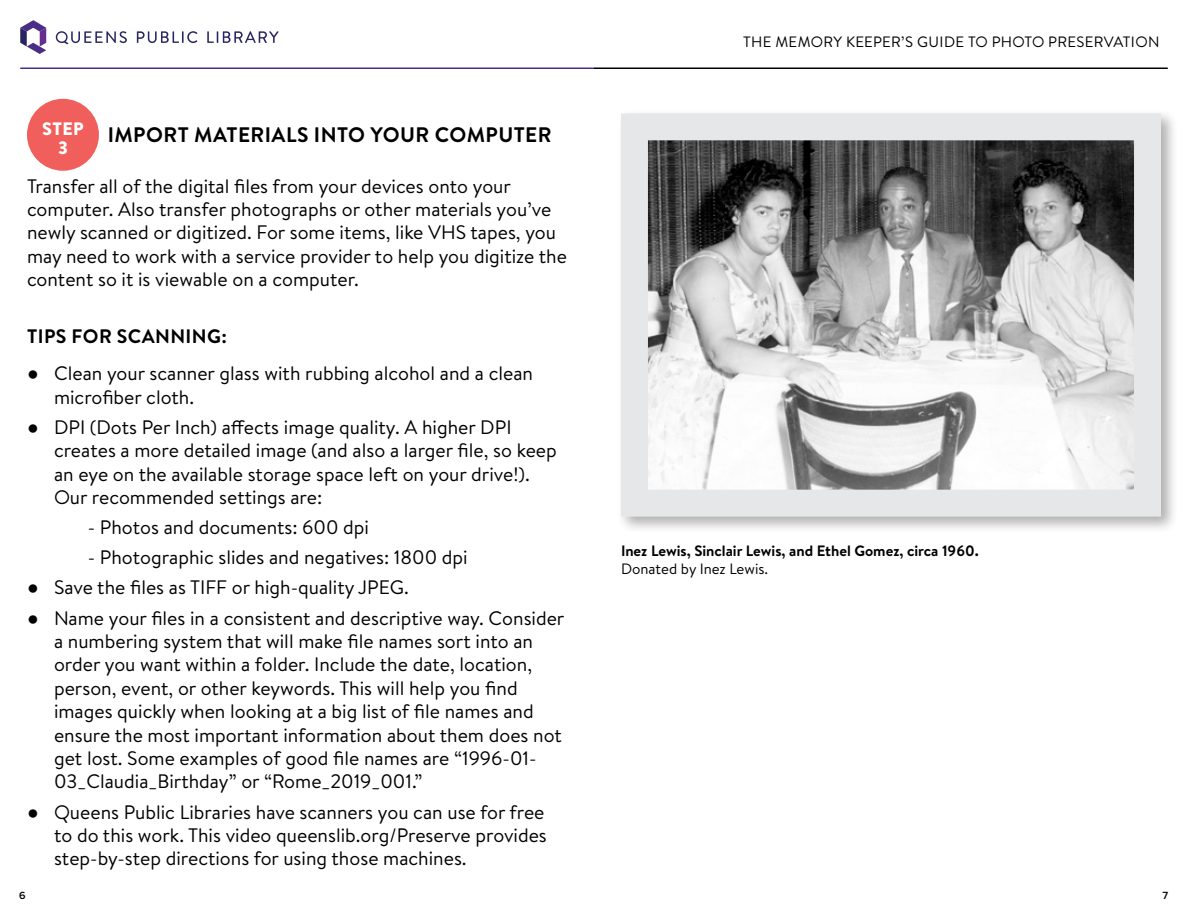
<style>
.page{position:relative;width:1188px;height:918px;background:#fff}
.page>*{position:absolute;margin:0;border:0;box-sizing:border-box;transform-origin:0 0}
.t1{font:700 21px "Brandon Text";letter-spacing:.02em;color:#000}
.t2{font:19.5px/23.4px "Brandon Text";color:#000}
.t3{font:700 19.5px "Brandon Text";letter-spacing:.02em;color:#000}
.t4{font:900 18px/19.5px "Brandon Text";color:#fff;text-align:center}
.t5{font:15px "Brandon Text";letter-spacing:.01em;color:#000}
.t6{font:700 15px "Brandon Text";color:#000}
.t7{font:600 10.8px "Proxima Nova";color:#000}
.s1{font-family:"Arial";font-weight:700}
</style>
<div class="page">
<hr style="left:20px;top:68px;width:574px;height:1px;background:#4a2d84">
<hr style="left:594px;top:68px;width:574px;height:1px;background:#000">
<svg style="left:20px;top:20px;width:26px;height:34px"></svg>
<svg style="left:137px;top:31px;width:60px;height:12px"></svg>
<svg style="left:207px;top:31px;width:72px;height:12px"></svg>
<svg style="left:56px;top:31px;width:71px;height:13px"></svg>
<div style="left:27px;top:99px;width:72px;height:72px;background:#f15f5c;border-radius:50%"></div>
<svg style="left:621px;top:113px;width:553px;height:416px"></svg>
<p class="t4" style="left:42px;top:119px;width:43px">STEP<br>3</p>
<p class="t1" style="left:108px;top:120px;width:445px">IMPORT MATERIALS INTO YOUR COMPUTER</p>
<p class="t2" style="left:27px;top:174px;width:541px">Transfer all of the digital files from your devices onto your computer. Also transfer photographs or other materials you’ve newly scanned or digitized. For some items, like VHS tapes, you may need to work with a service provider to help you digitize the content so it is viewable on a computer.</p>
<p class="t3" style="left:27px;top:323px;width:201px">TIPS FOR SCANNING:</p>
<p class="t2" style="left:54px;top:361px;width:481px;text-indent:-27px"><span class="s1">●</span> Clean your scanner glass with rubbing alcohol and a clean microfiber cloth.</p>
<p class="t2" style="left:54px;top:415px;width:504px;text-indent:-27px"><span class="s1">●</span> DPI (Dots Per Inch) affects image quality. A higher DPI creates a more detailed image (and also a larger file, so keep an eye on the available storage space left on your drive!).<br>Our recommended settings are:</p>
<p class="t2" style="left:88px;top:515px;width:283px">- Photos and documents: 600 dpi</p>
<p class="t2" style="left:88px;top:545px;width:381px">- Photographic slides and negatives: 1800 dpi</p>
<p class="t2" style="left:27px;top:575px;width:383px"><span class="s1">●</span> Save the files as TIFF or high-quality JPEG.</p>
<p class="t2" style="left:54px;top:606px;width:512px;text-indent:-27px"><span class="s1">●</span> Name your files in a consistent and descriptive way. Consider a numbering system that will make file names sort into an order you want within a folder. Include the date, location, person, event, or other keywords. This will help you find images quickly when looking at a big list of file names and ensure the most important information about them does not get lost. Some examples of good file names are “1996-01- 03_Claudia_Birthday” or “Rome_2019_001.”</p>
<p class="t2" style="left:54px;top:799px;width:494px;text-align:justify;text-indent:-27px"><span class="s1">●</span> Queens Public Libraries have scanners you can use for free to do this work. This video queenslib.org/Preserve provides step-by-step directions for using those machines.</p>
<p class="t5" style="left:743px;top:31px;width:418px">THE MEMORY KEEPER’S GUIDE TO PHOTO PRESERVATION</p>
<p class="t6" style="left:621px;top:540px;width:359px">Inez Lewis, Sinclair Lewis, and Ethel Gomez, circa 1960.</p>
<p class="t5" style="left:621px;top:558px;width:149px">Donated by Inez Lewis.</p>
<p class="t7" style="left:19px;top:889px;width:8px">6</p>
<p class="t7" style="left:1162px;top:889px;width:7px">7</p>
</div>
